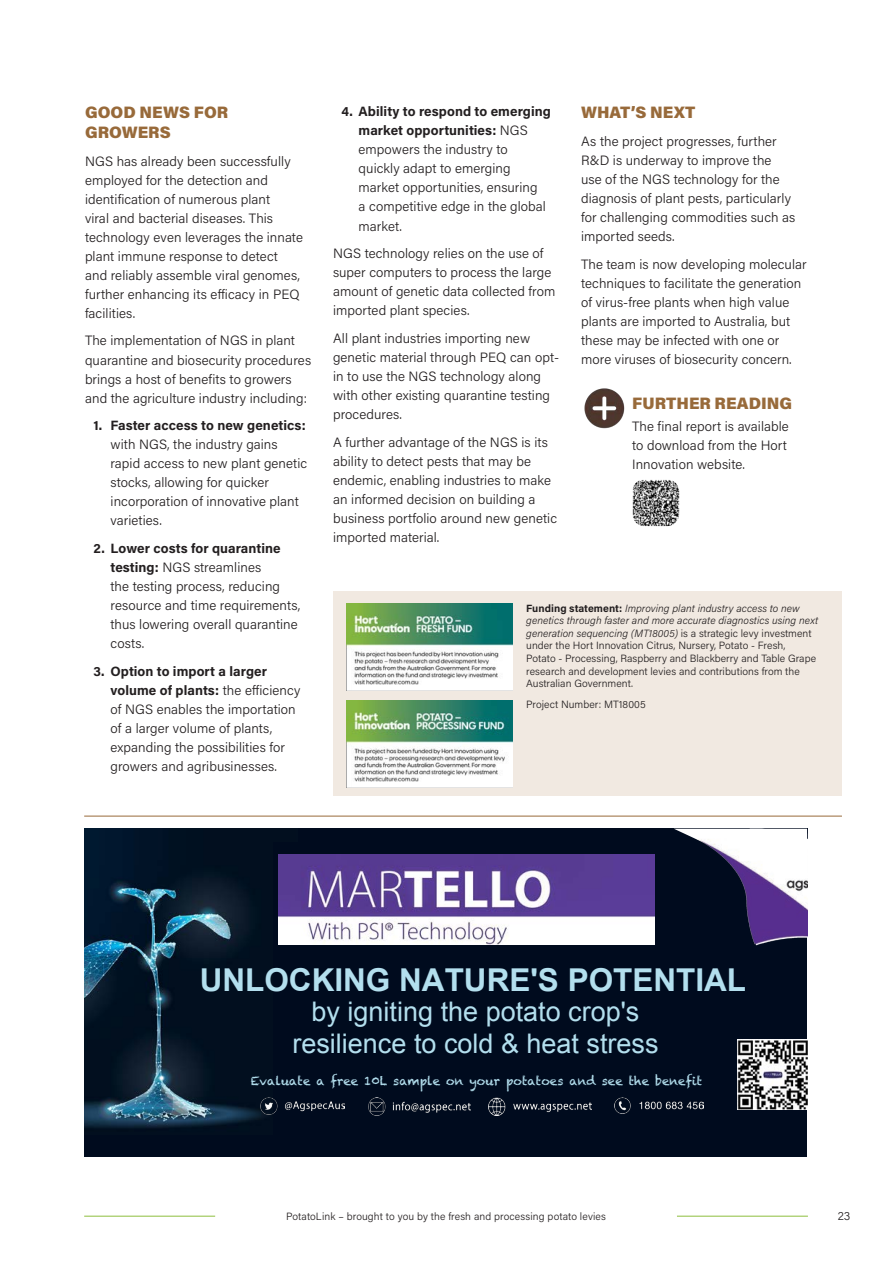
<style>
.page{position:relative;width:893px;height:1263px;background:#fff}
.page>*{position:absolute;margin:0;border:0;box-sizing:border-box;transform-origin:0 0}
.t1{font:700 31.5px "Arial";color:#b3dfee}
.t2{font:27px/32.4px "Arial";color:#b3dfee;text-align:center}
.Subhead_brown{font:900 16.5px/19.5px "Acumin Pro";color:#986a3a}
.Body_copy{font:300 13.5px/19px "Acumin Pro";letter-spacing:.005em;color:#231f20}
.Body_bullet{font:300 13.5px/19px "Acumin Pro";letter-spacing:.005em;color:#231f20}
.t3{font:12px "Chalkduster";color:#b3dfee}
.t4{font:300 12px "Acumin Pro";color:#231f20}
.Body_copy-2{font:300 10.5px/12.6px "Acumin Pro";letter-spacing:.005em;color:#231f20}
.s1{font-weight:700}
.s2{font-style:italic}
</style>
<div class="page">
<div style="left:333px;top:591px;width:509px;height:204px;background:#f1e9e1"></div>
<img style="left:84px;top:829px;width:189px;height:306px">
<div style="left:273px;top:842px;width:534px;height:307px;background:#000b1e"></div>
<div style="left:245px;top:829px;width:449px;height:68px;background:#000b1e"></div>
<img style="left:693px;top:838px;width:114px;height:108px">
<img style="left:278px;top:854px;width:376px;height:90px">
<img style="left:738px;top:1039px;width:69px;height:71px">
<img style="left:615px;top:1097px;width:88px;height:16px">
<img style="left:488px;top:1097px;width:103px;height:18px">
<img style="left:369px;top:1098px;width:102px;height:17px">
<img style="left:261px;top:1097px;width:84px;height:18px">
<div style="left:84px;top:1135px;width:723px;height:22px;background:#000b1e"></div>
<hr style="left:84px;top:816px;width:758px;height:1px;background:#986a3a">
<img style="left:346px;top:604px;width:166px;height:87px">
<img style="left:347px;top:700px;width:165px;height:87px">
<img style="left:584px;top:388px;width:41px;height:41px">
<img style="left:632px;top:479px;width:47px;height:47px">
<hr style="left:677px;top:1216px;width:131px;height:1px;background:#8dbe3e">
<hr style="left:84px;top:1216px;width:131px;height:1px;background:#8dbe3e">
<p class="Subhead_brown" style="left:85px;top:102px;width:145px">GOOD NEWS FOR<br>GROWERS</p>
<p class="Body_copy" style="left:85px;top:151px;width:219px">NGS has already been successfully employed for the detection and identification of numerous plant<br>viral and bacterial diseases. This technology even leverages the innate plant immune response to detect and reliably assemble viral genomes, further enhancing its efficacy in PEQ facilities.</p>
<p class="Body_copy" style="left:85px;top:331px;width:228px">The implementation of NGS in plant quarantine and biosecurity procedures brings a host of benefits to growers and the agriculture industry including:</p>
<p class="Body_copy" style="left:111px;top:415px;width:198px;text-indent:-17px"><span class="s1">1. Faster access to new genetics: </span>with NGS, the industry gains rapid access to new plant genetic stocks, allowing for quicker incorporation of innovative plant varieties.</p>
<p class="Body_copy" style="left:111px;top:538px;width:191px;text-indent:-17px"><span class="s1">2. Lower costs for quarantine testing:</span> NGS streamlines<br>the testing process, reducing resource and time requirements, thus lowering overall quarantine costs.</p>
<p class="Body_copy" style="left:111px;top:661px;width:191px;text-indent:-17px"><span class="s1">3. Option to import a larger volume of plants:</span> the efficiency of NGS enables the importation of a larger volume of plants, expanding the possibilities for growers and agribusinesses.</p>
<p class="Body_copy" style="left:359px;top:101px;width:194px;text-indent:-17px"><span class="s1">4. Ability to respond to emerging market opportunities:</span> NGS empowers the industry to quickly adapt to emerging market opportunities, ensuring<br>a competitive edge in the global market.</p>
<p class="Body_copy" style="left:333px;top:243px;width:224px">NGS technology relies on the use of super computers to process the large amount of genetic data collected from imported plant species.</p>
<p class="Body_copy" style="left:333px;top:328px;width:227px">All plant industries importing new genetic material through PEQ can opt&shy;in to use the NGS technology along with other existing quarantine testing procedures.</p>
<p class="Body_copy" style="left:333px;top:432px;width:225px">A further advantage of the NGS is its ability to detect pests that may be endemic, enabling industries to make an informed decision on building a business portfolio around new genetic imported material.</p>
<p class="Subhead_brown" style="left:581px;top:102px;width:116px">WHAT’S NEXT</p>
<p class="Body_copy" style="left:581px;top:131px;width:216px">As the project progresses, further<br>R&amp;D is underway to improve the<br>use of the NGS technology for the diagnosis of plant pests, particularly for challenging commodities such as imported seeds.</p>
<p class="Body_copy" style="left:581px;top:254px;width:227px">The team is now developing molecular techniques to facilitate the generation of virus-free plants when high value plants are imported to Australia, but these may be infected with one or more viruses of biosecurity concern.</p>
<p class="Subhead_brown" style="left:632px;top:392px;width:161px">FURTHER READING</p>
<p class="Body_bullet" style="left:632px;top:416px;width:158px">The final report is available to download from the Hort<br>Innovation website.</p>
<p class="Body_copy-2" style="left:526px;top:601px;width:294px"><span class="s1">Funding statement:</span> <span class="s2">Improving plant industry access to new genetics through faster and more accurate diagnostics using next generation sequencing (MT18005)</span> is a strategic levy investment under the Hort Innovation Citrus, Nursery, Potato - Fresh,<br>Potato - Processing, Raspberry and Blackberry and Table Grape research and development levies and contributions from the Australian Government.</p>
<p class="Body_copy-2" style="left:526px;top:698px;width:121px">Project Number: MT18005</p>
<p class="t1" style="left:200px;top:959px;width:548px">UNLOCKING NATURE'S POTENTIAL</p>
<p class="t2" style="left:292px;top:995px;width:368px">by igniting the potato crop's resilience to cold &amp; heat stress</p>
<p class="t3" style="left:251px;top:1073px;width:453px">Evaluate a free 10L sample on your potatoes and see the benefit</p>
<p class="Body_copy-2" style="left:286px;top:1210px;width:321px">PotatoLink – brought to you by the fresh and processing potato levies</p>
<p class="t4" style="left:838px;top:1208px;width:14px">23</p>
</div>
